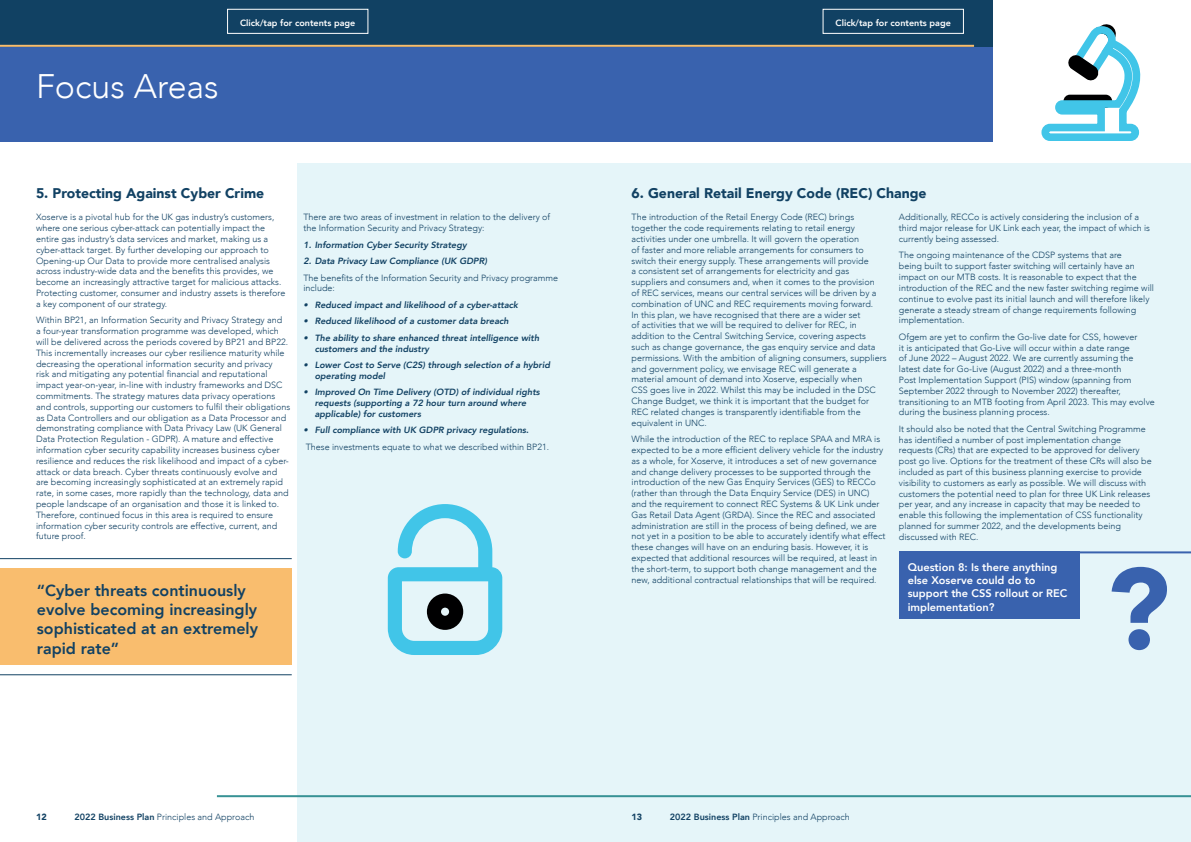
<style>
.page{position:relative;width:1191px;height:842px;background:#fff}
.page>*{position:absolute;margin:0;border:0;box-sizing:border-box;transform-origin:0 0}
.t1{font:300 34px "Avenir";color:#fff}
.t2{font:800 16px/19.2px "Avenir";color:#114163}
.t3{font:900 14px "Avenir";color:#114163}
.t4{font:800 11px/13.2px "Avenir";color:#fff}
.t5{font:300 9px/10.8px "Avenir";color:#114163}
.t6{font:italic 800 9px/10.8px "Avenir";color:#114163}
.t7{font:800 9px "Avenir";color:#fff}
.t8{font:900 9px "Avenir";color:#114163}
.s1{font-weight:800}
</style>
<div class="page">
<div style="left:0;top:0;width:992px;height:142px;background:#3962ae"></div>
<div style="left:298px;top:163px;width:893px;height:679px;background:#e5f5f9"></div>
<div style="left:0;top:0;width:992px;height:47px;background:#114163"></div>
<hr style="left:217px;top:795px;width:974px;height:2px;background:#379295">
<hr style="left:0;top:45px;width:974px;height:2px;background:#f9bd6e">
<svg style="left:1041px;top:24px;width:100px;height:117px"></svg>
<svg style="left:388px;top:504px;width:114px;height:151px"></svg>
<div style="left:0;top:568px;width:292px;height:97px;background:#f9bd6e"></div>
<hr style="left:0;top:558px;width:292px;height:1px;background:#114163">
<hr style="left:0;top:674px;width:292px;height:1px;background:#114163">
<div style="left:899px;top:551px;width:180px;height:68px;background:#3962ae"></div>
<svg style="left:1111px;top:567px;width:56px;height:83px"></svg>
<hr style="left:1046px;top:551px;width:145px;height:2px;background:#3962ae">
<div style="left:227px;top:9px;width:141px;height:25px;border:1px solid #fff"></div>
<div style="left:822px;top:9px;width:142px;height:25px;border:1px solid #fff"></div>
<h1 class="t1" style="left:36px;top:66px;width:184px">Focus Areas</h1>
<p class="t7" style="left:240px;top:16px;width:117px">Click/tap for contents page</p>
<p class="t7" style="left:835px;top:16px;width:117px">Click/tap for contents page</p>
<h3 class="t3" style="left:36px;top:181px;width:230px">5. Protecting Against Cyber Crime</h3>
<p class="t5" style="left:36px;top:212px;width:251px">Xoserve is a pivotal hub for the UK gas industry’s customers, where one serious cyber-attack can potentially impact the entire gas industry’s data services and market, making us a cyber-attack target. By further developing our approach to Opening-up Our Data to provide more centralised analysis across industry-wide data and the benefits this provides, we become an increasingly attractive target for malicious attacks.<br>Protecting customer, consumer and industry assets is therefore a key component of our strategy.</p>
<p class="t5" style="left:36px;top:315px;width:256px">Within BP21, an Information Security and Privacy Strategy and<br>a four-year transformation programme was developed, which will be delivered across the periods covered by BP21 and BP22.<br>This incrementally increases our cyber resilience maturity while decreasing the operational information security and privacy<br>risk and mitigating any potential financial and reputational impact year-on-year, in-line with industry frameworks and DSC commitments. The strategy matures data privacy operations and controls, supporting our customers to fulfil their obligations as Data Controllers and our obligation as a Data Processor and demonstrating compliance with Data Privacy Law (UK General Data Protection Regulation - GDPR). A mature and effective information cyber security capability increases business cyber resilience and reduces the risk likelihood and impact of a cyber&shy;attack or data breach. Cyber threats continuously evolve and are becoming increasingly sophisticated at an extremely rapid rate, in some cases, more rapidly than the technology, data and people landscape of an organisation and those it is linked to.<br>Therefore, continued focus in this area is required to ensure information cyber security controls are effective, current, and future proof.</p>
<p class="t5" style="left:303px;top:212px;width:248px">There are two areas of investment in relation to the delivery of the Information Security and Privacy Strategy:</p>
<p class="t6" style="left:303px;top:239px;width:165px">1. Information Cyber Security Strategy</p>
<p class="t6" style="left:303px;top:256px;width:185px">2. Data Privacy Law Compliance (UK GDPR)</p>
<p class="t5" style="left:303px;top:272px;width:256px">The benefits of the Information Security and Privacy programme include:</p>
<p class="t6" style="left:303px;top:299px;width:216px">• Reduced impact and likelihood of a cyber-attack</p>
<p class="t6" style="left:303px;top:316px;width:207px">• Reduced likelihood of a customer data breach</p>
<p class="t6" style="left:315px;top:332px;width:226px;text-indent:-11px">• The ability to share enhanced threat intelligence with customers and the industry</p>
<p class="t6" style="left:315px;top:360px;width:237px;text-indent:-11px">• Lower Cost to Serve (C2S) through selection of a hybrid operating model</p>
<p class="t6" style="left:315px;top:387px;width:227px;text-indent:-11px">• Improved On Time Delivery (OTD) of individual rights requests (supporting a 72 hour turn around where applicable) for customers</p>
<p class="t6" style="left:303px;top:425px;width:227px">• Full compliance with UK GDPR privacy regulations.</p>
<p class="t5" style="left:306px;top:441px;width:245px">These investments equate to what we described within BP21.</p>
<h2 class="t2" style="left:37px;top:581px;width:223px">“Cyber threats continuously evolve becoming increasingly sophisticated at an extremely rapid rate”</h2>
<h3 class="t3" style="left:631px;top:181px;width:296px">6. General Retail Energy Code (REC) Change</h3>
<p class="t5" style="left:631px;top:212px;width:257px">The introduction of the Retail Energy Code (REC) brings together the code requirements relating to retail energy activities under one umbrella. It will govern the operation<br>of faster and more reliable arrangements for consumers to switch their energy supply. These arrangements will provide<br>a consistent set of arrangements for electricity and gas suppliers and consumers and, when it comes to the provision<br>of REC services, means our central services will be driven by a combination of UNC and REC requirements moving forward.<br>In this plan, we have recognised that there are a wider set<br>of activities that we will be required to deliver for REC, in addition to the Central Switching Service, covering aspects<br>such as change governance, the gas enquiry service and data permissions. With the ambition of aligning consumers, suppliers and government policy, we envisage REC will generate a material amount of demand into Xoserve, especially when<br>CSS goes live in 2022. Whilst this may be included in the DSC Change Budget, we think it is important that the budget for REC related changes is transparently identifiable from the equivalent in UNC.</p>
<p class="t5" style="left:631px;top:434px;width:255px">While the introduction of the REC to replace SPAA and MRA is expected to be a more efficient delivery vehicle for the industry as a whole, for Xoserve, it introduces a set of new governance and change delivery processes to be supported through the introduction of the new Gas Enquiry Services (GES) to RECCo (rather than through the Data Enquiry Service (DES) in UNC) and the requirement to connect REC Systems &amp; UK Link under Gas Retail Data Agent (GRDA). Since the REC and associated administration are still in the process of being defined, we are not yet in a position to be able to accurately identify what effect these changes will have on an enduring basis. However, it is expected that additional resources will be required, at least in the short-term, to support both change management and the new, additional contractual relationships that will be required.</p>
<p class="t5" style="left:899px;top:212px;width:253px">Additionally, RECCo is actively considering the inclusion of a third major release for UK Link each year, the impact of which is currently being assessed.</p>
<p class="t5" style="left:899px;top:250px;width:257px">The ongoing maintenance of the CDSP systems that are<br>being built to support faster switching will certainly have an impact on our MTB costs. It is reasonable to expect that the introduction of the REC and the new faster switching regime will continue to evolve past its initial launch and will therefore likely generate a steady stream of change requirements following implementation.</p>
<p class="t5" style="left:899px;top:331px;width:257px">Ofgem are yet to confirm the Go-live date for CSS, however<br>it is anticipated that Go-Live will occur within a date range<br>of June 2022 – August 2022. We are currently assuming the latest date for Go-Live (August 2022) and a three-month<br>Post Implementation Support (PIS) window (spanning from September 2022 through to November 2022) thereafter, transitioning to an MTB footing from April 2023. This may evolve during the business planning process.</p>
<p class="t5" style="left:899px;top:423px;width:254px">It should also be noted that the Central Switching Programme has identified a number of post implementation change requests (CRs) that are expected to be approved for delivery post go live. Options for the treatment of these CRs will also be included as part of this business planning exercise to provide visibility to customers as early as possible. We will discuss with customers the potential need to plan for three UK Link releases per year, and any increase in capacity that may be needed to enable this following the implementation of CSS functionality planned for summer 2022, and the developments being discussed with REC.</p>
<p class="t4" style="left:907px;top:560px;width:161px">Question 8: Is there anything else Xoserve could do to support the CSS rollout or REC implementation?</p>
<p class="t8" style="left:36px;top:809px;width:12px">12</p>
<p class="t5" style="left:74px;top:812px;width:181px"><span class="s1">2022 Business Plan</span> Principles and Approach</p>
<p class="t8" style="left:631px;top:809px;width:12px">13</p>
<p class="t5" style="left:670px;top:812px;width:181px"><span class="s1">2022 Business Plan</span> Principles and Approach</p>
</div>
